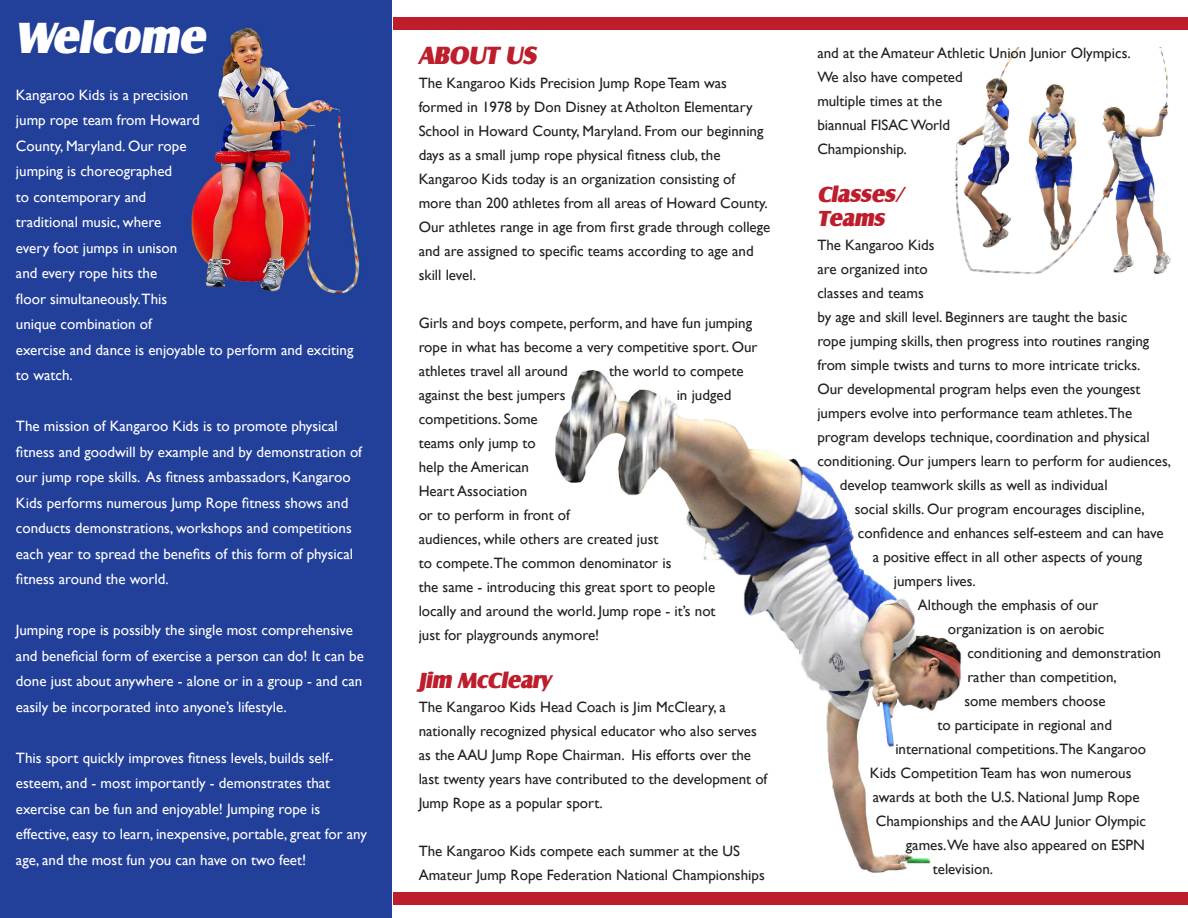
<style>
.page{position:relative;width:1188px;height:918px;background:#fff}
.page>*{position:absolute;margin:0;border:0;box-sizing:border-box;transform-origin:0 0}
.t1{font:italic 42px "Nauto Display S Si";color:#fff}
.t2{font:italic 24px "Nauto Display S Si";color:#be1d2c}
.t3{font:italic 21px/24px "Nauto Display S Si";color:#be1d2c}
.t4{font:15px/24px "Gill Sans";color:#231f20}
.t5{font:15px/25.5px "Gill Sans";color:#fff}
</style>
<div class="page">
<div style="left:0;top:0;width:392px;height:918px;background:#223f99"></div>
<img style="left:191px;top:28px;width:169px;height:266px">
<img style="left:555px;top:370px;width:407px;height:503px">
<div style="left:393px;top:892px;width:795px;height:12px;background:#be1d2c"></div>
<div style="left:393px;top:17px;width:795px;height:13px;background:#be1d2c"></div>
<img style="left:955px;top:48px;width:216px;height:226px">
<p class="t1" style="left:16px;top:17px;width:190px">Welcome</p>
<p class="t5" style="left:16px;top:82px;width:339px">Kangaroo Kids is a precision<br>jump rope team from Howard<br>County, Maryland. Our rope<br>jumping is choreographed<br>to contemporary and<br>traditional music, where<br>every foot jumps in unison<br>and every rope hits the<br>floor simultaneously.This<br>unique combination of<br>exercise and dance is enjoyable to perform and exciting to watch.</p>
<p class="t5" style="left:16px;top:414px;width:348px">The mission of Kangaroo Kids is to promote physical fitness and goodwill by example and by demonstration of our jump rope skills. As fitness ambassadors, Kangaroo Kids performs numerous Jump Rope fitness shows and conducts demonstrations, workshops and competitions each year to spread the benefits of this form of physical fitness around the world.</p>
<p class="t5" style="left:16px;top:618px;width:349px">Jumping rope is possibly the single most comprehensive and beneficial form of exercise a person can do! It can be done just about anywhere - alone or in a group - and can easily be incorporated into anyone’s lifestyle.</p>
<p class="t5" style="left:16px;top:745px;width:353px">This sport quickly improves fitness levels, builds self&shy;esteem, and - most importantly - demonstrates that exercise can be fun and enjoyable! Jumping rope is effective, easy to learn, inexpensive, portable, great for any age, and the most fun you can have on two feet!</p>
<p class="t2" style="left:419px;top:43px;width:119px">ABOUT US</p>
<p class="t4" style="left:419px;top:71px;width:353px">The Kangaroo Kids Precision Jump Rope Team was formed in 1978 by Don Disney at Atholton Elementary School in Howard County, Maryland. From our beginning days as a small jump rope physical fitness club, the Kangaroo Kids today is an organization consisting of more than 200 athletes from all areas of Howard County.<br>Our athletes range in age from first grade through college and are assigned to specific teams according to age and skill level.</p>
<p class="t4" style="left:419px;top:311px;width:340px">Girls and boys compete, perform, and have fun jumping rope in what has become a very competitive sport. Our athletes travel all around</p>
<p class="t4" style="left:609px;top:359px;width:136px">the world to compete</p>
<p class="t4" style="left:419px;top:383px;width:149px">against the best jumpers</p>
<p class="t4" style="left:677px;top:383px;width:56px">in judged</p>
<p class="t4" style="left:419px;top:407px;width:298px">competitions. Some<br>teams only jump to<br>help the American<br>Heart Association<br>or to perform in front of<br>audiences, while others are created just<br>to compete.The common denominator is<br>the same - introducing this great sport to people locally and around the world. Jump rope - it’s not just for playgrounds anymore!</p>
<p class="t3" style="left:419px;top:670px;width:134px">Jim McCleary</p>
<p class="t4" style="left:419px;top:695px;width:350px">The Kangaroo Kids Head Coach is Jim McCleary, a nationally recognized physical educator who also serves as the AAU Jump Rope Chairman. His efforts over the last twenty years have contributed to the development of Jump Rope as a popular sport.</p>
<p class="t4" style="left:419px;top:839px;width:348px">The Kangaroo Kids compete each summer at the US<br>Amateur Jump Rope Federation National Championships</p>
<p class="t4" style="left:817px;top:41px;width:315px">and at the Amateur Athletic Union Junior Olympics.<br>We also have competed<br>multiple times at the<br>biannual FISAC World<br>Championship.</p>
<p class="t3" style="left:817px;top:184px;width:88px">Classes/<br>Teams</p>
<p class="t4" style="left:817px;top:233px;width:119px">The Kangaroo Kids</p>
<p class="t4" style="left:817px;top:257px;width:112px">are organized into</p>
<p class="t4" style="left:817px;top:281px;width:108px">classes and teams</p>
<p class="t4" style="left:817px;top:305px;width:312px">by age and skill level. Beginners are taught the basic</p>
<p class="t4" style="left:817px;top:329px;width:333px">rope jumping skills, then progress into routines ranging</p>
<p class="t4" style="left:817px;top:353px;width:325px">from simple twists and turns to more intricate tricks.</p>
<p class="t4" style="left:817px;top:377px;width:325px">Our developmental program helps even the youngest</p>
<p class="t4" style="left:817px;top:401px;width:316px">jumpers evolve into performance team athletes.The</p>
<p class="t4" style="left:817px;top:425px;width:334px">program develops technique, coordination and physical</p>
<p class="t4" style="left:817px;top:449px;width:355px">conditioning. Our jumpers learn to perform for audiences,</p>
<p class="t4" style="left:840px;top:473px;width:269px">develop teamwork skills as well as individual</p>
<p class="t4" style="left:855px;top:497px;width:291px">social skills. Our program encourages discipline,</p>
<p class="t4" style="left:858px;top:521px;width:307px">confidence and enhances self-esteem and can have</p>
<p class="t4" style="left:873px;top:545px;width:271px">a positive effect in all other aspects of young</p>
<p class="t4" style="left:894px;top:569px;width:84px">jumpers lives.</p>
<p class="t4" style="left:918px;top:593px;width:182px">Although the emphasis of our</p>
<p class="t4" style="left:948px;top:617px;width:158px">organization is on aerobic</p>
<p class="t4" style="left:967px;top:641px;width:195px">conditioning and demonstration</p>
<p class="t4" style="left:967px;top:665px;width:151px">rather than competition,</p>
<p class="t4" style="left:964px;top:689px;width:143px">some members choose</p>
<p class="t4" style="left:937px;top:713px;width:176px">to participate in regional and</p>
<p class="t4" style="left:895px;top:737px;width:252px">international competitions.The Kangaroo</p>
<p class="t4" style="left:870px;top:761px;width:263px">Kids Competition Team has won numerous</p>
<p class="t4" style="left:873px;top:785px;width:268px">awards at both the U.S. National Jump Rope</p>
<p class="t4" style="left:876px;top:809px;width:272px">Championships and the AAU Junior Olympic</p>
<p class="t4" style="left:906px;top:833px;width:241px">games.We have also appeared on ESPN</p>
<p class="t4" style="left:933px;top:857px;width:62px">television.</p>
</div>
